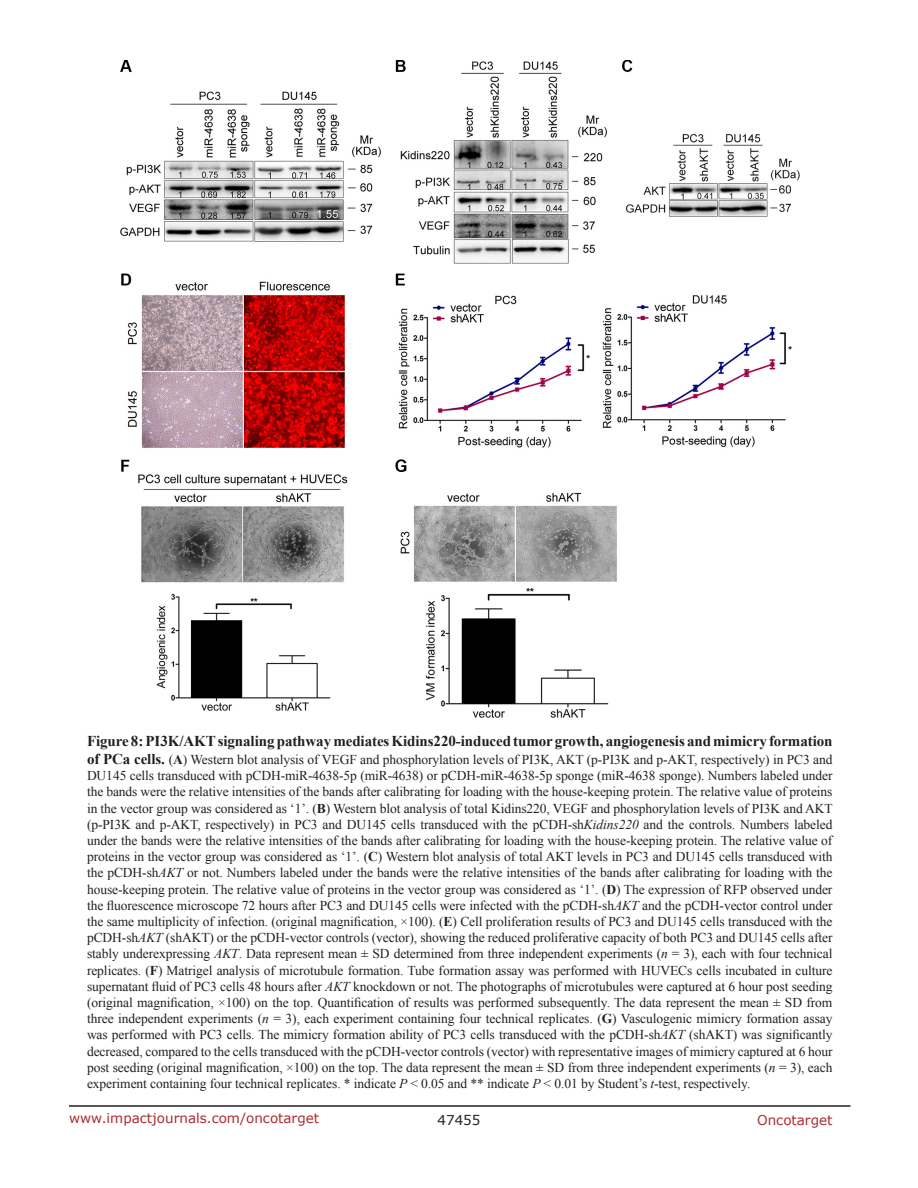
<style>
.page{position:relative;width:918px;height:1188px;background:#fff}
.page>*{position:absolute;margin:0;border:0;box-sizing:border-box;transform-origin:0 0}
.FigureText{font:700 15px "Times New Roman";letter-spacing:-.005em;color:#231f20}
.FigureText-2{font:13.5px/16.2px "Times New Roman";letter-spacing:-.005em;color:#231f20;text-align:justify}
.t1{font:13.5px "Verdana";color:#ac2b31}
.t2{font:13.5px "Verdana";color:#231f20}
.s1{font-weight:700;font-size:15px}
.s2{font-weight:700}
.s3{font-style:italic}
</style>
<div class="page">
<hr style="left:69px;top:1105px;width:781px;height:2px;background:#231f20">
<img style="left:120px;top:60px;width:679px;height:658px">
<p class="FigureText" style="left:87px;top:731px;width:747px">Figure 8: PI3K/AKT signaling pathway mediates Kidins220-induced tumor growth, angiogenesis and mimicry formation</p>
<p class="FigureText-2" style="left:87px;top:751px;width:747px"><span class="s1">of PCa cells.</span> (<span class="s2">A</span>) Western blot analysis of VEGF and phosphorylation levels of PI3K, AKT (p-PI3K and p-AKT, respectively) in PC3 and DU145 cells transduced with pCDH-miR-4638-5p (miR-4638) or pCDH-miR-4638-5p sponge (miR-4638 sponge). Numbers labeled under the bands were the relative intensities of the bands after calibrating for loading with the house-keeping protein. The relative value of proteins in the vector group was considered as ‘1’. (<span class="s2">B</span>) Western blot analysis of total Kidins220, VEGF and phosphorylation levels of PI3K and AKT (p-PI3K and p-AKT, respectively) in PC3 and DU145 cells transduced with the pCDH-sh<span class="s3">Kidins220</span> and the controls. Numbers labeled under the bands were the relative intensities of the bands after calibrating for loading with the house-keeping protein. The relative value of proteins in the vector group was considered as ‘1’. (<span class="s2">C</span>) Western blot analysis of total AKT levels in PC3 and DU145 cells transduced with the pCDH-sh<span class="s3">AKT</span> or not. Numbers labeled under the bands were the relative intensities of the bands after calibrating for loading with the house-keeping protein. The relative value of proteins in the vector group was considered as ‘1’. (<span class="s2">D</span>) The expression of RFP observed under the fluorescence microscope 72 hours after PC3 and DU145 cells were infected with the pCDH-sh<span class="s3">AKT</span> and the pCDH-vector control under the same multiplicity of infection. (original magnification, ×100). (<span class="s2">E</span>) Cell proliferation results of PC3 and DU145 cells transduced with the pCDH-sh<span class="s3">AKT</span> (shAKT) or the pCDH-vector controls (vector), showing the reduced proliferative capacity of both PC3 and DU145 cells after stably underexpressing <span class="s3">AKT</span>. Data represent mean ± SD determined from three independent experiments (<span class="s3">n</span> = 3), each with four technical replicates. (<span class="s2">F</span>) Matrigel analysis of microtubule formation. Tube formation assay was performed with HUVECs cells incubated in culture supernatant fluid of PC3 cells 48 hours after <span class="s3">AKT</span> knockdown or not. The photographs of microtubules were captured at 6 hour post seeding (original magnification, ×100) on the top. Quantification of results was performed subsequently. The data represent the mean ± SD from three independent experiments (<span class="s3">n</span> = 3), each experiment containing four technical replicates. (<span class="s2">G</span>) Vasculogenic mimicry formation assay was performed with PC3 cells. The mimicry formation ability of PC3 cells transduced with the pCDH-sh<span class="s3">AKT</span> (shAKT) was significantly decreased, compared to the cells transduced with the pCDH-vector controls (vector) with representative images of mimicry captured at 6 hour post seeding (original magnification, ×100) on the top. The data represent the mean ± SD from three independent experiments (<span class="s3">n</span> = 3), each experiment containing four technical replicates. * indicate <span class="s3">P</span> &lt; 0.05 and ** indicate <span class="s3">P</span> &lt; 0.01 by Student’s <span class="s3">t</span>-test, respectively.</p>
<p class="t1" style="left:69px;top:1109px;width:252px">www.impactjournals.com/oncotarget</p>
<p class="t2" style="left:438px;top:1111px;width:44px">47455</p>
<p class="t1" style="left:757px;top:1111px;width:77px">Oncotarget</p>
</div>
